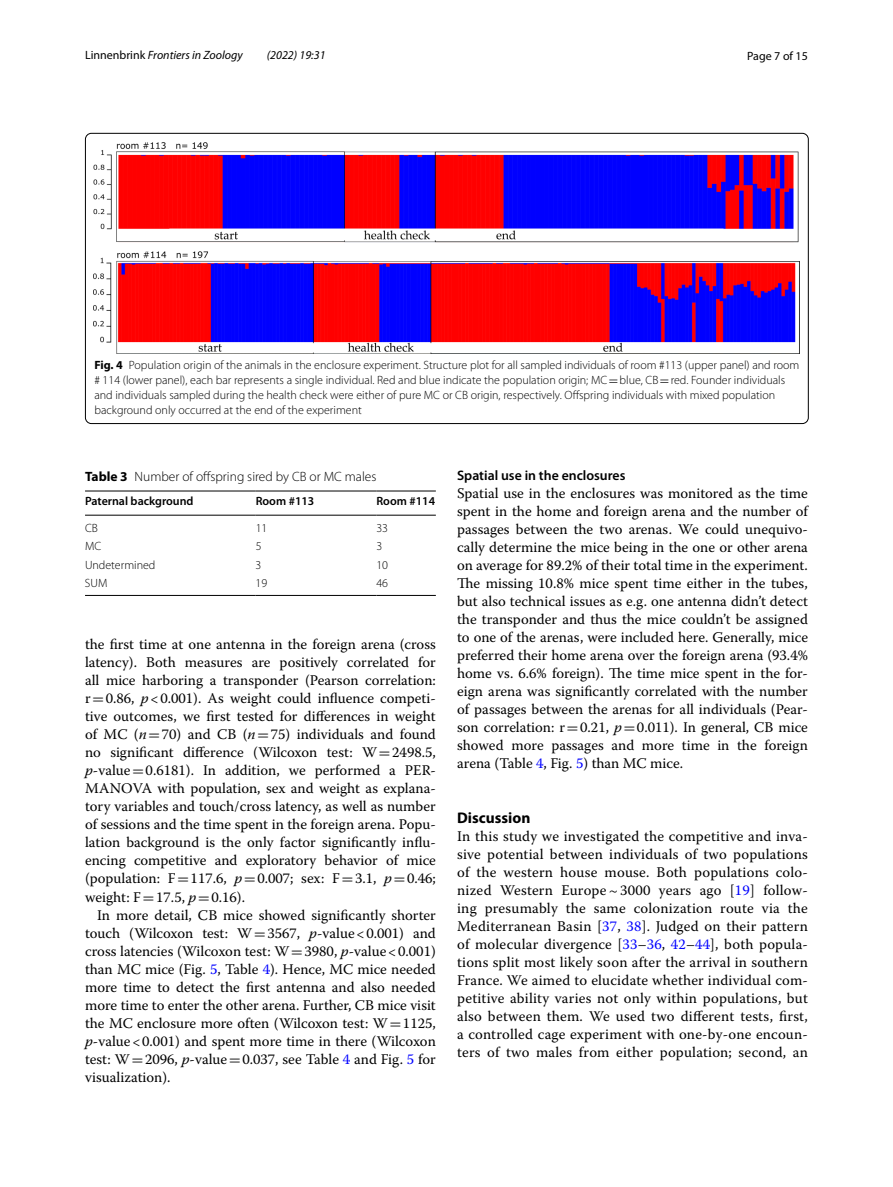
<style>
.page{position:relative;width:893px;height:1187px;background:#fff}
.page>*{position:absolute;margin:0;border:0;box-sizing:border-box;transform-origin:0 0}
.t1{font:700 15.45px "Myriad Pro";color:#000}
.t2{font:14.7px/18px "Warnock Pro";color:#000;text-align:justify}
.t3{font:600 13.8px "Myriad Pro";color:#000}
.t4{font:300 13.5px "Myriad Pro";color:#000}
.t5{font:300 12px/15px "Myriad Pro";color:#000}
.t6{font:italic 12px "Myriad Pro";color:#000}
.t7{font:600 12px "Myriad Pro";color:#000}
.t8{font:12px "Myriad Pro";color:#000}
.s1{font-style:normal}
.s2{font-weight:700}
.s3{font-family:"MTSY";font-weight:400}
.s4{font-family:"MTSY"}
.s5{font-style:italic}
.s6{color:#00f}
</style>
<div class="page">
<img style="left:94px;top:142px;width:706px;height:211px">
<hr style="left:85px;top:490px;width:171px;height:1px;background:#000">
<hr style="left:85px;top:515px;width:171px;height:1px;background:#000">
<hr style="left:256px;top:490px;width:120px;height:1px;background:#000">
<hr style="left:256px;top:515px;width:120px;height:1px;background:#000">
<hr style="left:376px;top:490px;width:60px;height:1px;background:#000">
<hr style="left:376px;top:515px;width:60px;height:1px;background:#000">
<hr style="left:85px;top:595px;width:171px;height:1px;background:#000">
<hr style="left:256px;top:595px;width:120px;height:1px;background:#000">
<hr style="left:376px;top:595px;width:60px;height:1px;background:#000">
<p class="t6" style="left:85px;top:48px;width:159px"><span class="s1">Linnenbrink</span> Frontiers in Zoology</p>
<p class="t6" style="left:267px;top:48px;width:60px">(2022) 19:31</p>
<p class="t8" style="left:747px;top:48px;width:62px">Page 7 of 15</p>
<p class="t5" style="left:94px;top:357px;width:706px"><span class="s2">Fig. 4</span> Population origin of the animals in the enclosure experiment. Structure plot for all sampled individuals of room #113 (upper panel) and room # 114 (lower panel), each bar represents a single individual. Red and blue indicate the population origin; MC<span class="s3">=</span>blue, CB<span class="s3">=</span>red. Founder individuals and individuals sampled during the health check were either of pure MC or CB origin, respectively. Offspring individuals with mixed population background only occurred at the end of the experiment</p>
<p class="t4" style="left:85px;top:469px;width:293px"><span class="s2">Table 3</span> Number of offspring sired by CB or MC males</p>
<p class="t7" style="left:85px;top:493px;width:110px">Paternal background</p>
<p class="t7" style="left:256px;top:493px;width:60px">Room #113</p>
<p class="t7" style="left:376px;top:493px;width:60px">Room #114</p>
<p class="t5" style="left:85px;top:521px;width:14px">CB</p>
<p class="t5" style="left:256px;top:521px;width:13px">11</p>
<p class="t5" style="left:376px;top:521px;width:13px">33</p>
<p class="t5" style="left:85px;top:539px;width:18px">MC</p>
<p class="t5" style="left:256px;top:539px;width:7px">5</p>
<p class="t5" style="left:376px;top:539px;width:7px">3</p>
<p class="t5" style="left:85px;top:557px;width:72px">Undetermined</p>
<p class="t5" style="left:256px;top:557px;width:7px">3</p>
<p class="t5" style="left:376px;top:557px;width:13px">10</p>
<p class="t5" style="left:85px;top:575px;width:24px">SUM</p>
<p class="t5" style="left:256px;top:575px;width:13px">19</p>
<p class="t5" style="left:376px;top:575px;width:13px">46</p>
<p class="t2" style="left:85px;top:635px;width:352px">the first time at one antenna in the foreign arena (cross latency). Both measures are positively correlated for all mice harboring a transponder (Pearson correlation: r<span class="s4">=</span>0.86, <span class="s5">p</span>&lt;0.001). As weight could influence competi&shy;tive outcomes, we first tested for differences in weight of MC (<span class="s5">n</span><span class="s4">=</span>70) and CB (<span class="s5">n</span><span class="s4">=</span>75) individuals and found no significant difference (Wilcoxon test: W<span class="s4">=</span>2498.5, <span class="s5">p</span>-value<span class="s4">=</span>0.6181). In addition, we performed a PER-MANOVA with population, sex and weight as explana&shy;tory variables and touch/cross latency, as well as number of sessions and the time spent in the foreign arena. Popu&shy;lation background is the only factor significantly influ&shy;encing competitive and exploratory behavior of mice (population: F<span class="s4">=</span>117.6, <span class="s5">p</span><span class="s4">=</span>0.007; sex: F<span class="s4">=</span>3.1, <span class="s5">p</span><span class="s4">=</span>0.46; weight: F<span class="s4">=</span>17.5, <span class="s5">p</span><span class="s4">=</span>0.16).</p>
<p class="t2" style="left:85px;top:905px;width:352px;text-indent:12px">In more detail, CB mice showed significantly shorter touch (Wilcoxon test: W<span class="s4">=</span>3567, <span class="s5">p</span>-value&lt;0.001) and cross latencies (Wilcoxon test: W<span class="s4">=</span>3980, <span class="s5">p</span>-value&lt;0.001) than MC mice (Fig. <span class="s6">5</span>, Table <span class="s6">4</span>). Hence, MC mice needed more time to detect the first antenna and also needed more time to enter the other arena. Further, CB mice visit the MC enclosure more often (Wilcoxon test: W<span class="s4">=</span>1125, <span class="s5">p</span>-value&lt;0.001) and spent more time in there (Wilcoxon test: W<span class="s4">=</span>2096, <span class="s5">p</span>-value<span class="s4">=</span>0.037, see Table <span class="s6">4</span> and Fig. <span class="s6">5</span> for visualization).</p>
<p class="t3" style="left:457px;top:466px;width:170px">Spatial use in the enclosures</p>
<p class="t2" style="left:457px;top:484px;width:352px">Spatial use in the enclosures was monitored as the time spent in the home and foreign arena and the number of passages between the two arenas. We could unequivo&shy;cally determine the mice being in the one or other arena on average for 89.2% of their total time in the experiment.<br>The missing 10.8% mice spent time either in the tubes, but also technical issues as e.g. one antenna didn’t detect the transponder and thus the mice couldn’t be assigned to one of the arenas, were included here. Generally, mice preferred their home arena over the foreign arena (93.4% home vs. 6.6% foreign). The time mice spent in the for&shy;eign arena was significantly correlated with the number of passages between the arenas for all individuals (Pear&shy;son correlation: r<span class="s4">=</span>0.21, <span class="s5">p</span><span class="s4">=</span>0.011). In general, CB mice showed more passages and more time in the foreign arena (Table <span class="s6">4</span>, Fig. <span class="s6">5</span>) than MC mice.</p>
<p class="t1" style="left:457px;top:807px;width:75px">Discussion</p>
<p class="t2" style="left:457px;top:827px;width:352px">In this study we investigated the competitive and inva&shy;sive potential between individuals of two populations of the western house mouse. Both populations colo&shy;nized Western Europe~3000 years ago [<span class="s6">19</span>] follow&shy;ing presumably the same colonization route via the Mediterranean Basin [<span class="s6">37</span>, <span class="s6">38</span>]. Judged on their pattern of molecular divergence [<span class="s6">33</span>–<span class="s6">36</span>, <span class="s6">42</span>–<span class="s6">44</span>], both popula&shy;tions split most likely soon after the arrival in southern France. We aimed to elucidate whether individual com&shy;petitive ability varies not only within populations, but also between them. We used two different tests, first, a controlled cage experiment with one-by-one encoun&shy;ters of two males from either population; second, an</p>
</div>
